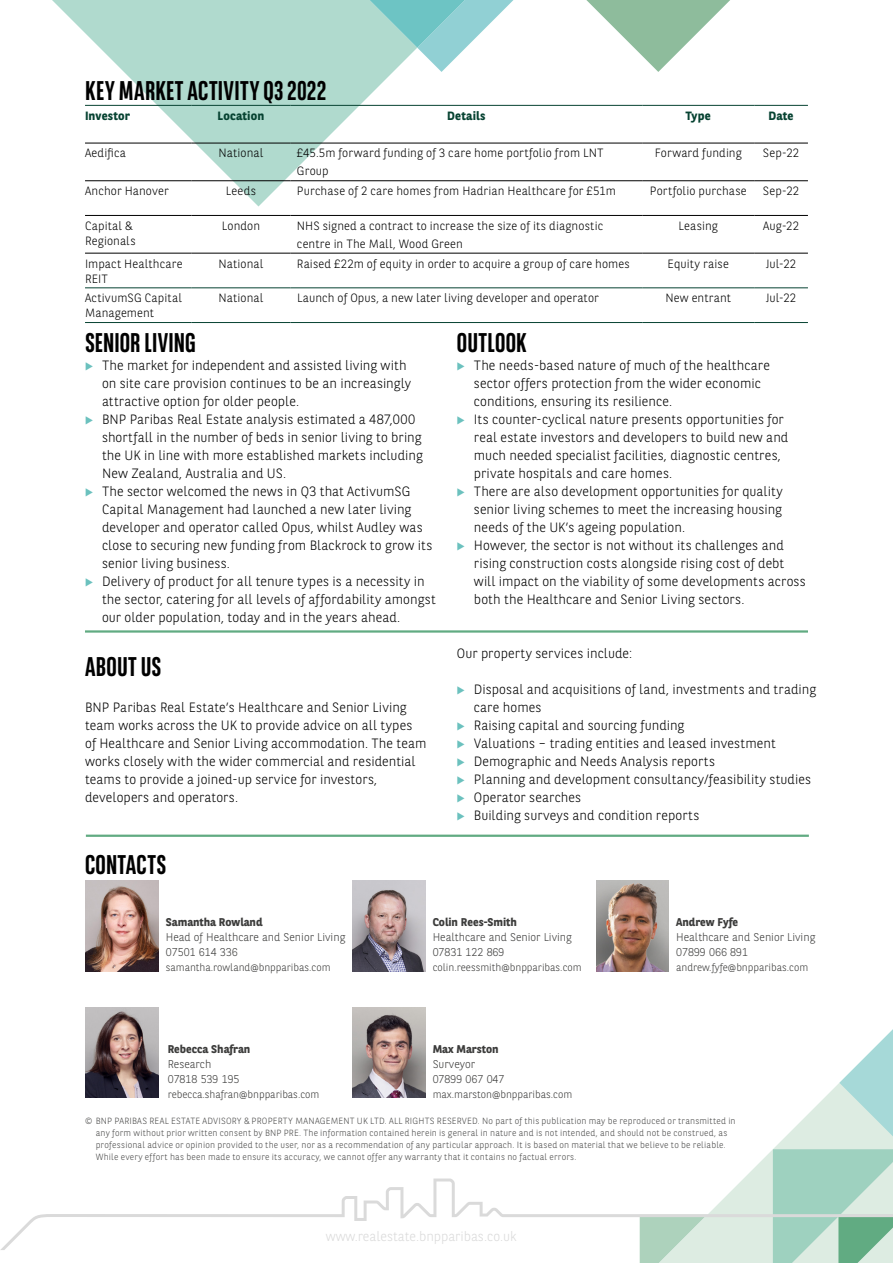
<style>
.page{position:relative;width:893px;height:1263px;background:#fff}
.page>*{position:absolute;margin:0;border:0;box-sizing:border-box;transform-origin:0 0}
.t1{font:700 27px "BNPP Sans Condensed";letter-spacing:.01em;color:#000}
.t2{font:300 13.5px/18px "BNPP Sans";letter-spacing:.005em;color:#000}
.t3{font:300 13.5px "BNPP Sans";color:#dadada}
.t4{font:300 12px/15px "BNPP Sans";letter-spacing:.01em;color:#000}
.t5{font:700 12px "BNPP Sans";letter-spacing:.015em;color:#074332}
.t6{font:300 11.25px/15px "BNPP Sans";color:#3c3c3b}
.t7{font:700 11.25px "BNPP Sans";color:#3c3c3b}
.t8{font:300 10.5px "BNPP Sans";color:#3c3c3b}
.t9{font:300 9px/12px "BNPP Sans";letter-spacing:.02em;color:#4a4a49}
</style>
<div class="page">
<svg style="left:707px;top:1149px;width:66px;height:114px"></svg>
<svg style="left:640px;top:1250px;width:67px;height:13px"></svg>
<svg style="left:773px;top:1029px;width:120px;height:234px"></svg>
<svg style="left:0;top:1178px;width:893px;height:72px"></svg>
<svg style="left:52px;top:0;width:492px;height:206px"></svg>
<svg style="left:355px;top:0;width:173px;height:72px"></svg>
<svg style="left:586px;top:0;width:144px;height:72px"></svg>
<img style="left:86px;top:880px;width:72px;height:91px">
<img style="left:353px;top:880px;width:72px;height:91px">
<img style="left:86px;top:1007px;width:72px;height:91px">
<hr style="left:85px;top:630px;width:723px;height:3px;background:#61ab82">
<hr style="left:86px;top:835px;width:723px;height:2px;background:#61ab82">
<hr style="left:85px;top:105px;width:106px;height:1px;background:#074332">
<hr style="left:191px;top:105px;width:100px;height:1px;background:#074332">
<hr style="left:291px;top:105px;width:351px;height:1px;background:#074332">
<hr style="left:642px;top:105px;width:112px;height:1px;background:#074332">
<hr style="left:754px;top:105px;width:54px;height:1px;background:#074332">
<hr style="left:85px;top:287px;width:106px;height:1px;background:#074332">
<hr style="left:191px;top:287px;width:100px;height:1px;background:#074332">
<hr style="left:291px;top:287px;width:351px;height:1px;background:#074332">
<hr style="left:642px;top:287px;width:112px;height:1px;background:#074332">
<hr style="left:754px;top:287px;width:54px;height:1px;background:#074332">
<hr style="left:85px;top:322px;width:106px;height:1px;background:#074332">
<hr style="left:191px;top:322px;width:100px;height:1px;background:#074332">
<hr style="left:291px;top:322px;width:351px;height:1px;background:#074332">
<hr style="left:642px;top:322px;width:112px;height:1px;background:#074332">
<hr style="left:754px;top:322px;width:54px;height:1px;background:#074332">
<hr style="left:85px;top:143px;width:106px;height:1px;background:#000">
<hr style="left:191px;top:143px;width:100px;height:1px;background:#000">
<hr style="left:291px;top:143px;width:351px;height:1px;background:#000">
<hr style="left:642px;top:143px;width:112px;height:1px;background:#000">
<hr style="left:754px;top:143px;width:54px;height:1px;background:#000">
<hr style="left:85px;top:180px;width:106px;height:1px;background:#000">
<hr style="left:191px;top:180px;width:100px;height:1px;background:#000">
<hr style="left:291px;top:180px;width:351px;height:1px;background:#000">
<hr style="left:642px;top:180px;width:112px;height:1px;background:#000">
<hr style="left:754px;top:180px;width:54px;height:1px;background:#000">
<hr style="left:85px;top:215px;width:106px;height:1px;background:#000">
<hr style="left:191px;top:215px;width:100px;height:1px;background:#000">
<hr style="left:291px;top:215px;width:351px;height:1px;background:#000">
<hr style="left:642px;top:215px;width:112px;height:1px;background:#000">
<hr style="left:754px;top:215px;width:54px;height:1px;background:#000">
<hr style="left:85px;top:253px;width:106px;height:1px;background:#000">
<hr style="left:191px;top:253px;width:100px;height:1px;background:#000">
<hr style="left:291px;top:253px;width:351px;height:1px;background:#000">
<hr style="left:642px;top:253px;width:112px;height:1px;background:#000">
<hr style="left:754px;top:253px;width:54px;height:1px;background:#000">
<img style="left:596px;top:880px;width:73px;height:91px">
<img style="left:353px;top:1007px;width:72px;height:91px">
<h1 class="t1" style="left:85px;top:75px;width:242px">KEY MARKET ACTIVITY Q3 2022</h1>
<p class="t5" style="left:85px;top:107px;width:47px">Investor</p>
<p class="t5" style="left:218px;top:107px;width:48px">Location</p>
<p class="t5" style="left:447px;top:107px;width:40px">Details</p>
<p class="t5" style="left:686px;top:107px;width:27px">Type</p>
<p class="t5" style="left:769px;top:107px;width:27px">Date</p>
<p class="t4" style="left:85px;top:145px;width:42px">Aedifica</p>
<p class="t4" style="left:219px;top:145px;width:46px">National</p>
<p class="t4" style="left:297px;top:144px;width:308px;line-height:18px">£45.5m forward funding of 3 care home portfolio from LNT<br>Group</p>
<p class="t4" style="left:655px;top:145px;width:88px">Forward funding</p>
<p class="t4" style="left:763px;top:145px;width:38px">Sep-22</p>
<p class="t4" style="left:85px;top:183px;width:85px">Anchor Hanover</p>
<p class="t4" style="left:226px;top:183px;width:32px">Leeds</p>
<p class="t4" style="left:297px;top:183px;width:320px">Purchase of 2 care homes from Hadrian Healthcare for £51m</p>
<p class="t4" style="left:650px;top:183px;width:98px">Portfolio purchase</p>
<p class="t4" style="left:763px;top:183px;width:38px">Sep-22</p>
<p class="t4" style="left:85px;top:218px;width:52px">Capital &amp;<br>Regionals</p>
<p class="t4" style="left:222px;top:218px;width:40px">London</p>
<p class="t4" style="left:297px;top:216px;width:308px;line-height:18px">NHS signed a contract to increase the size of its diagnostic centre in The Mall, Wood Green</p>
<p class="t4" style="left:679px;top:218px;width:41px">Leasing</p>
<p class="t4" style="left:763px;top:218px;width:38px">Aug-22</p>
<p class="t4" style="left:85px;top:255px;width:99px">Impact Healthcare<br>REIT</p>
<p class="t4" style="left:219px;top:255px;width:46px">National</p>
<p class="t4" style="left:297px;top:255px;width:335px">Raised £22m of equity in order to acquire a group of care homes</p>
<p class="t4" style="left:668px;top:255px;width:63px">Equity raise</p>
<p class="t4" style="left:766px;top:255px;width:32px">Jul-22</p>
<p class="t4" style="left:85px;top:290px;width:98px">ActivumSG Capital<br>Management</p>
<p class="t4" style="left:219px;top:290px;width:46px">National</p>
<p class="t4" style="left:297px;top:290px;width:303px">Launch of Opus, a new later living developer and operator</p>
<p class="t4" style="left:665px;top:290px;width:67px">New entrant</p>
<p class="t4" style="left:766px;top:290px;width:32px">Jul-22</p>
<h1 class="t1" style="left:85px;top:327px;width:113px">SENIOR LIVING</h1>
<p class="t2" style="left:102px;top:355px;width:335px">The market for independent and assisted living with<br>on site care provision continues to be an increasingly attractive option for older people.<br>BNP Paribas Real Estate analysis estimated a 487,000 shortfall in the number of beds in senior living to bring the UK in line with more established markets including New Zealand, Australia and US.<br>The sector welcomed the news in Q3 that ActivumSG Capital Management had launched a new later living developer and operator called Opus, whilst Audley was close to securing new funding from Blackrock to grow its senior living business.<br>Delivery of product for all tenure types is a necessity in the sector, catering for all levels of affordability amongst our older population, today and in the years ahead.</p>
<h1 class="t1" style="left:85px;top:651px;width:78px">ABOUT US</h1>
<p class="t2" style="left:85px;top:697px;width:343px">BNP Paribas Real Estate’s Healthcare and Senior Living team works across the UK to provide advice on all types of Healthcare and Senior Living accommodation. The team works closely with the wider commercial and residential teams to provide a joined-up service for investors, developers and operators.</p>
<h1 class="t1" style="left:85px;top:849px;width:83px">CONTACTS</h1>
<h1 class="t1" style="left:457px;top:327px;width:71px">OUTLOOK</h1>
<p class="t2" style="left:474px;top:355px;width:333px">The needs-based nature of much of the healthcare sector offers protection from the wider economic conditions, ensuring its resilience.<br>Its counter-cyclical nature presents opportunities for real estate investors and developers to build new and much needed specialist facilities, diagnostic centres, private hospitals and care homes.<br>There are also development opportunities for quality senior living schemes to meet the increasing housing needs of the UK’s ageing population.<br>However, the sector is not without its challenges and rising construction costs alongside rising cost of debt will impact on the viability of some developments across both the Healthcare and Senior Living sectors.</p>
<p class="t2" style="left:457px;top:643px;width:177px">Our property services include:</p>
<p class="t2" style="left:474px;top:679px;width:344px">Disposal and acquisitions of land, investments and trading care homes<br>Raising capital and sourcing funding<br>Valuations – trading entities and leased investment Demographic and Needs Analysis reports<br>Planning and development consultancy/feasibility studies Operator searches<br>Building surveys and condition reports</p>
<p class="t7" style="left:166px;top:914px;width:98px">Samantha Rowland</p>
<p class="t6" style="left:166px;top:929px;width:181px">Head of Healthcare and Senior Living<br>07501 614 336</p>
<p class="t8" style="left:166px;top:960px;width:166px">samantha.rowland@bnpparibas.com</p>
<p class="t7" style="left:168px;top:1041px;width:84px">Rebecca Shafran</p>
<p class="t6" style="left:168px;top:1056px;width:73px">Research<br>07818 539 195</p>
<p class="t8" style="left:168px;top:1087px;width:153px">rebecca.shafran@bnpparibas.com</p>
<p class="t7" style="left:433px;top:914px;width:86px">Colin Rees-Smith</p>
<p class="t6" style="left:433px;top:929px;width:141px">Healthcare and Senior Living<br>07831 122 869</p>
<p class="t8" style="left:433px;top:960px;width:150px">colin.reessmith@bnpparibas.com</p>
<p class="t7" style="left:433px;top:1041px;width:67px">Max Marston</p>
<p class="t6" style="left:433px;top:1056px;width:73px">Surveyor<br>07899 067 047</p>
<p class="t8" style="left:433px;top:1087px;width:141px">max.marston@bnpparibas.com</p>
<p class="t7" style="left:676px;top:914px;width:64px">Andrew Fyfe</p>
<p class="t6" style="left:676px;top:929px;width:141px">Healthcare and Senior Living<br>07899 066 891</p>
<p class="t8" style="left:676px;top:960px;width:134px">andrew.fyfe@bnpparibas.com</p>
<p class="t9" style="left:96px;top:1114px;width:641px;text-indent:-11px">© BNP PARIBAS REAL ESTATE ADVISORY &amp; PROPERTY MANAGEMENT UK LTD. ALL RIGHTS RESERVED. No part of this publication may be reproduced or transmitted in any form without prior written consent by BNP PRE. The information contained herein is general in nature and is not intended, and should not be construed, as professional advice or opinion provided to the user, nor as a recommendation of any particular approach. It is based on material that we believe to be reliable.<br>While every effort has been made to ensure its accuracy, we cannot offer any warranty that it contains no factual errors.</p>
<p class="t3" style="left:326px;top:1227px;width:192px">www.realestate.bnpparibas.co.uk</p>
</div>
